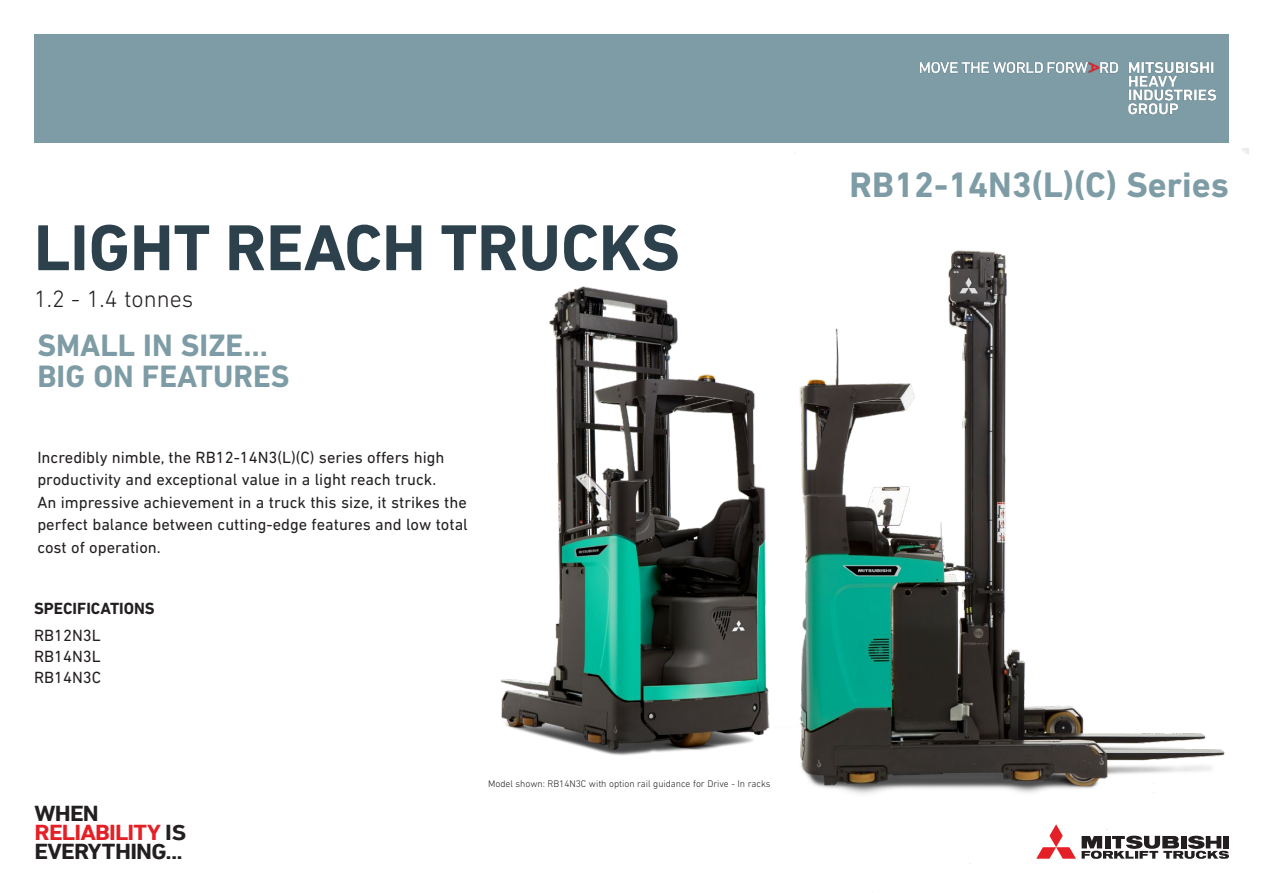
<style>
.page{position:relative;width:1263px;height:893px;background:#fff}
.page>*{position:absolute;margin:0;border:0;box-sizing:border-box;transform-origin:0 0}
.FrontCover_RANGE-NAME_-_N{font:700 66px "DIN Next LT Pro";color:#2c414c}
.Front_Cover_Series_Name{font:700 36px "DIN Next LT Pro";color:#7e9ca5}
.FrontCover-signature{font:700 31.5px/31.5px "DIN Next LT Pro";color:#7e9ca5}
.FrontCover-Capacity{font:300 24px "DIN Next LT Pro";color:#231f20}
.t1{font:700 22.2px/18.9px "DIN Next LT Pro";letter-spacing:-.035em;color:#231f20;scale:1.1 1}
.BODY_BIG_cover_lead{font:16.5px/22.5px "DIN Next LT Pro";color:#231f20;text-align:justify}
.BODY_BIG_cover_lead-2{font:700 16.5px "DIN Next LT Pro";color:#231f20}
.FAB_Bullets{font:300 9.75px "DIN Next LT Pro";letter-spacing:-.005em;color:#231f20}
.s1{color:#e41f25}
</style>
<div class="page">
<img style="left:794px;top:149px;width:455px;height:715px">
<img style="left:500px;top:251px;width:312px;height:550px">
<svg style="left:1036px;top:824px;width:193px;height:35px"></svg>
<div style="left:34px;top:34px;width:1195px;height:108px;background:#7e9ca5"></div>
<img style="left:920px;top:61px;width:296px;height:54px">
<p class="FrontCover_RANGE-NAME_-_N" style="left:34px;top:209px;width:647px">LIGHT REACH TRUCKS</p>
<p class="FrontCover-Capacity" style="left:34px;top:285px;width:161px">1.2 - 1.4 tonnes</p>
<p class="FrontCover-signature" style="left:37px;top:329px;width:254px">SMALL IN SIZE…<br>BIG ON FEATURES</p>
<p class="BODY_BIG_cover_lead" style="left:37px;top:446px;width:432px;text-align:left">Incredibly nimble, the RB12-14N3(L)(C) series offers high productivity and exceptional value in a light reach truck.<br>An impressive achievement in a truck this size, it strikes the perfect balance between cutting-edge features and low total cost of operation.</p>
<p class="BODY_BIG_cover_lead-2" style="left:34px;top:599px;width:122px">SPECIFICATIONS</p>
<p class="BODY_BIG_cover_lead" style="left:34px;top:625px;width:69px;line-height:21px">RB12N3L RB14N3L RB14N3C</p>
<p class="t1" style="left:35px;top:804px;width:139px">WHEN<br><span class="s1">RELIABILITY</span> IS<br>EVERYTHING...</p>
<p class="FAB_Bullets" style="left:488px;top:778px;width:284px">Model shown: RB14N3C with option rail guidance for Drive - In racks</p>
<p class="Front_Cover_Series_Name" style="left:850px;top:164px;width:381px">RB12-14N3(L)(C) Series</p>
</div>
